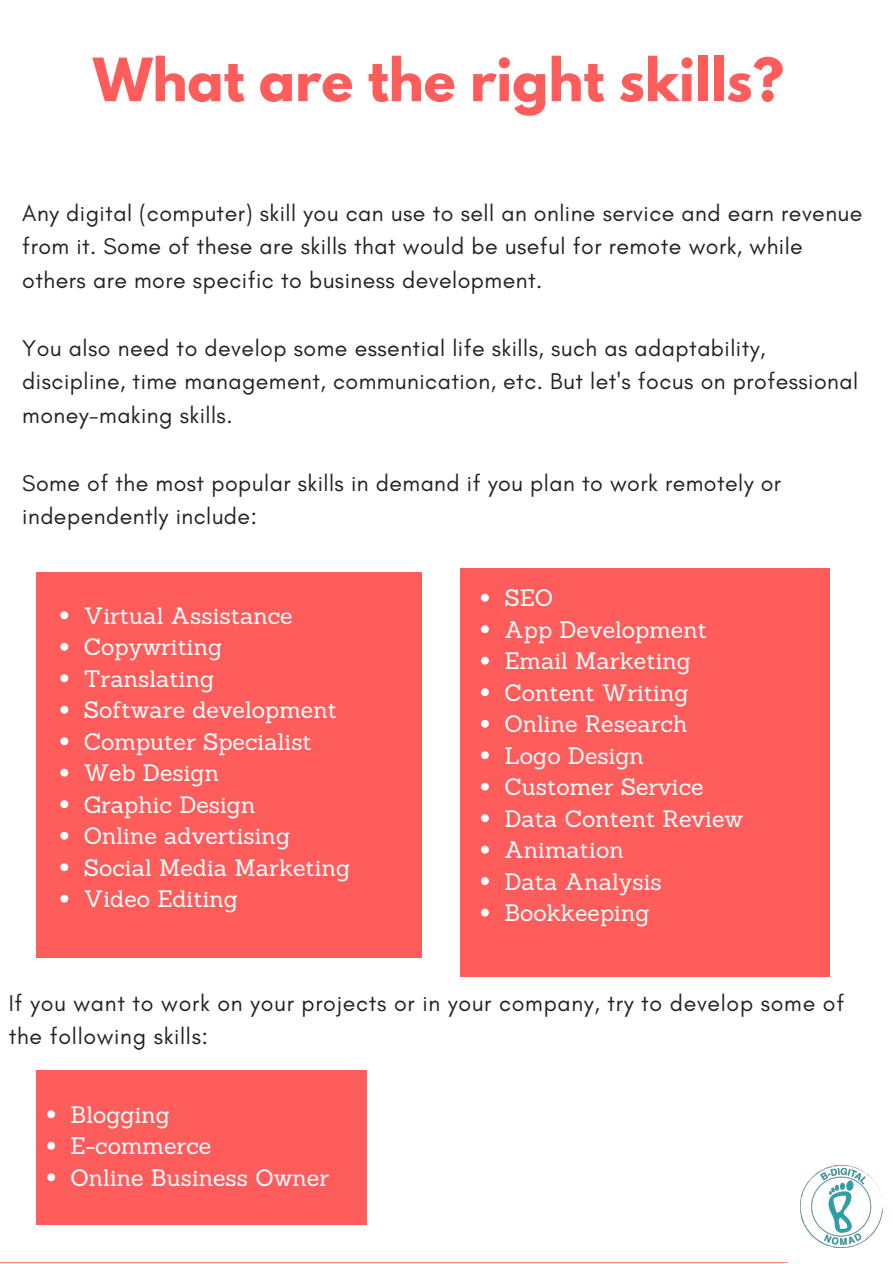
<style>
.page{position:relative;width:893px;height:1264px;background:#fff}
.page>*{position:absolute;margin:0;border:0;box-sizing:border-box;transform-origin:0 0}
.t1{font:700 52.95px "League Spartan";color:#ff5c5c}
.t2{font:23.1px/33.8px "Glacial Indifference";letter-spacing:.02em;color:#222}
.t3{font:23.1px/31.5px "Sanchez";color:#fff}
</style>
<div class="page">
<div style="left:36px;top:571px;width:386px;height:386px;background:#ff5c5c"></div>
<svg style="left:60px;top:611px;width:8px;height:8px"></svg>
<svg style="left:60px;top:643px;width:8px;height:7px"></svg>
<svg style="left:60px;top:674px;width:8px;height:8px"></svg>
<svg style="left:60px;top:705px;width:8px;height:8px"></svg>
<svg style="left:60px;top:737px;width:8px;height:8px"></svg>
<svg style="left:60px;top:768px;width:8px;height:8px"></svg>
<svg style="left:60px;top:800px;width:8px;height:8px"></svg>
<svg style="left:60px;top:831px;width:8px;height:8px"></svg>
<svg style="left:60px;top:863px;width:8px;height:8px"></svg>
<svg style="left:60px;top:894px;width:8px;height:8px"></svg>
<div style="left:461px;top:568px;width:368px;height:408px;background:#ff5c5c"></div>
<svg style="left:481px;top:594px;width:8px;height:7px"></svg>
<svg style="left:481px;top:625px;width:8px;height:8px"></svg>
<svg style="left:481px;top:656px;width:8px;height:8px"></svg>
<svg style="left:481px;top:688px;width:8px;height:8px"></svg>
<svg style="left:481px;top:719px;width:8px;height:8px"></svg>
<svg style="left:481px;top:751px;width:8px;height:8px"></svg>
<svg style="left:481px;top:782px;width:8px;height:8px"></svg>
<svg style="left:481px;top:814px;width:8px;height:8px"></svg>
<svg style="left:481px;top:845px;width:8px;height:8px"></svg>
<svg style="left:481px;top:877px;width:8px;height:8px"></svg>
<svg style="left:481px;top:908px;width:8px;height:8px"></svg>
<div style="left:36px;top:1070px;width:330px;height:154px;background:#ff5c5c"></div>
<svg style="left:47px;top:1110px;width:8px;height:8px"></svg>
<svg style="left:47px;top:1141px;width:8px;height:8px"></svg>
<svg style="left:47px;top:1173px;width:8px;height:8px"></svg>
<hr style="left:0;top:1261px;width:787px;height:1px;background:#ff4e2f">
<img style="left:800px;top:1165px;width:82px;height:82px">
<h1 class="t1" style="left:93px;top:54px;width:692px">What are the right skills?</h1>
<p class="t2" style="left:22px;top:196px;width:841px">Any digital (computer) skill you can use to sell an online service and earn revenue from it. Some of these are skills that would be useful for remote work, while others are more specific to business development.</p>
<p class="t2" style="left:22px;top:331px;width:837px">You also need to develop some essential life skills, such as adaptability, discipline, time management, communication, etc. But let's focus on professional money-making skills.</p>
<p class="t2" style="left:22px;top:465px;width:760px">Some of the most popular skills in demand if you plan to work remotely or independently include:</p>
<p class="t3" style="left:84px;top:599px;width:268px">Virtual Assistance<br>Copywriting<br>Translating<br>Software development<br>Computer Specialist<br>Web Design<br>Graphic Design<br>Online advertising<br>Social Media Marketing<br>Video Editing</p>
<p class="t3" style="left:504px;top:582px;width:240px">SEO<br>App Development<br>Email Marketing<br>Content Writing<br>Online Research<br>Logo Design<br>Customer Service<br>Data Content Review<br>Animation<br>Data Analysis<br>Bookkeeping</p>
<p class="t2" style="left:9px;top:985px;width:836px">If you want to work on your projects or in your company, try to develop some of the following skills:</p>
<p class="t3" style="left:71px;top:1098px;width:260px">Blogging<br>E-commerce<br>Online Business Owner</p>
</div>
